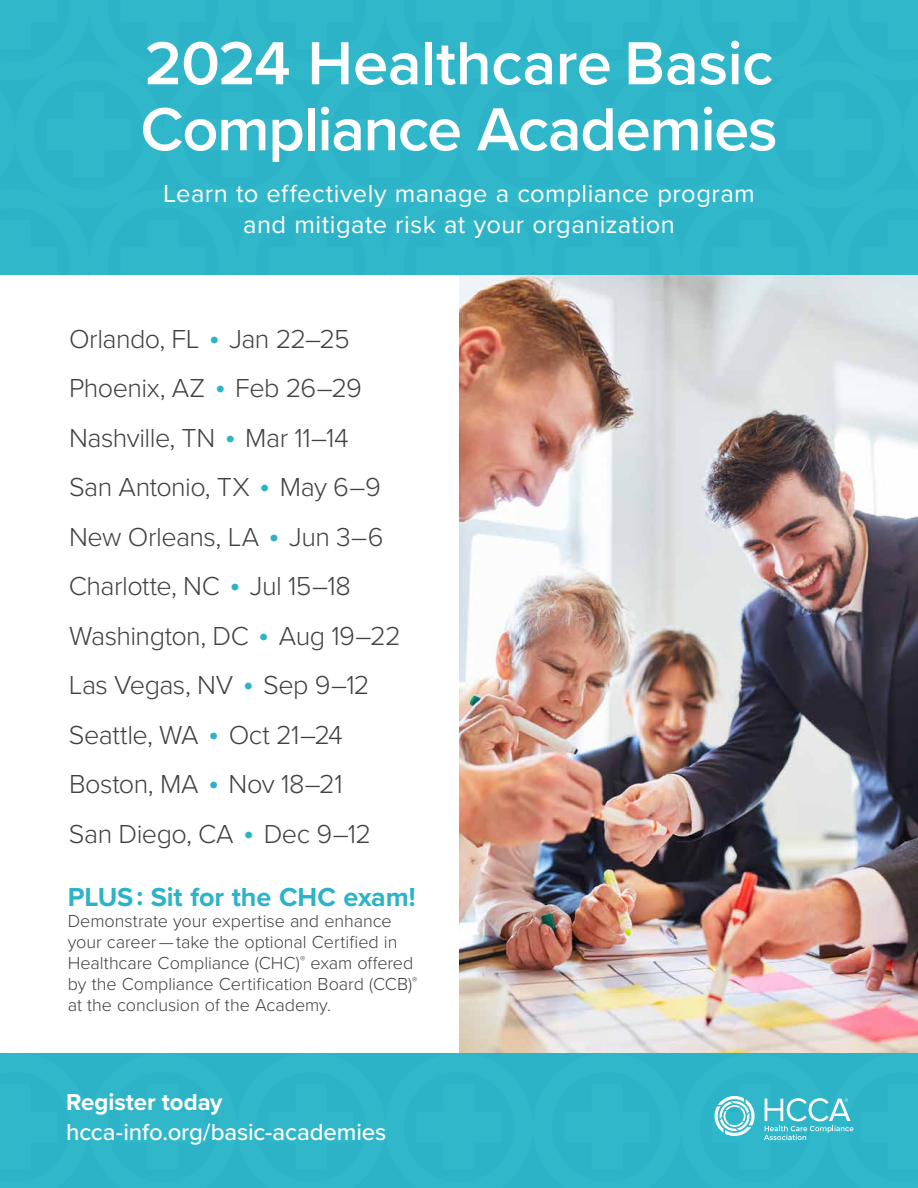
<style>
.page{position:relative;width:918px;height:1188px;background:#fff}
.page>*{position:absolute;margin:0;border:0;box-sizing:border-box;transform-origin:0 0}
.t1{font:600 63px/66px "Proxima Nova";letter-spacing:-.02em;color:#fff}
.t2{font:300 27px/49.5px "Proxima Nova";letter-spacing:-.02em;color:#414042}
.t3{font:700 27px "Proxima Nova";letter-spacing:-.005em;color:#2db3c7}
.t4{font:25.5px/31.5px "Proxima Nova";letter-spacing:.015em;color:#fff;text-align:center}
.t5{font:500 24px "Proxima Nova";letter-spacing:-.005em;color:#fff}
.t6{font:700 24px "Proxima Nova";letter-spacing:-.005em;color:#fff}
.t7{font:300 18px/21px "Proxima Nova";letter-spacing:-.005em;color:#414042}
.s1{font-size:33px;color:#2db3c7}
</style>
<div class="page">
<img style="left:459px;top:274px;width:459px;height:779px">
<div style="left:0;top:0;width:918px;height:274px;background:#30b7ca"></div>
<div style="left:0;top:1053px;width:918px;height:135px;background:#30b7ca"></div>
<h1 class="t1" style="left:140px;top:28px;width:639px">2024 Healthcare Basic<br>Compliance Academies</h1>
<p class="t4" style="left:163px;top:176px;width:593px">Learn to effectively manage a compliance program and mitigate risk at your organization</p>
<p class="t2" style="left:69px;top:313px;width:333px">Orlando, FL <span class="s1">•</span> Jan 22–25<br>Phoenix, AZ <span class="s1">•</span> Feb 26–29<br>Nashville, TN <span class="s1">•</span> Mar 11–14<br>San Antonio, TX <span class="s1">•</span> May 6–9<br>New Orleans, LA <span class="s1">•</span> Jun 3–6<br>Charlotte, NC <span class="s1">•</span> Jul 15–18<br>Washington, DC <span class="s1">•</span> Aug 19–22<br>Las Vegas, NV <span class="s1">•</span> Sep 9–12<br>Seattle, WA <span class="s1">•</span> Oct 21–24<br>Boston, MA <span class="s1">•</span> Nov 18–21<br>San Diego, CA <span class="s1">•</span> Dec 9–12</p>
<p class="t3" style="left:68px;top:877px;width:349px">PLUS : Sit for the CHC exam!</p>
<p class="t7" style="left:68px;top:910px;width:351px">Demonstrate your expertise and enhance your career — take the optional Certified in Healthcare Compliance (CHC)<sup>®</sup> exam offered by the Compliance Certification Board (CCB)<sup>® </sup>at the conclusion of the Academy.</p>
<p class="t6" style="left:66px;top:1084px;width:158px">Register today</p>
<p class="t5" style="left:66px;top:1114px;width:322px">hcca-info.org/basic-academies</p>
</div>
